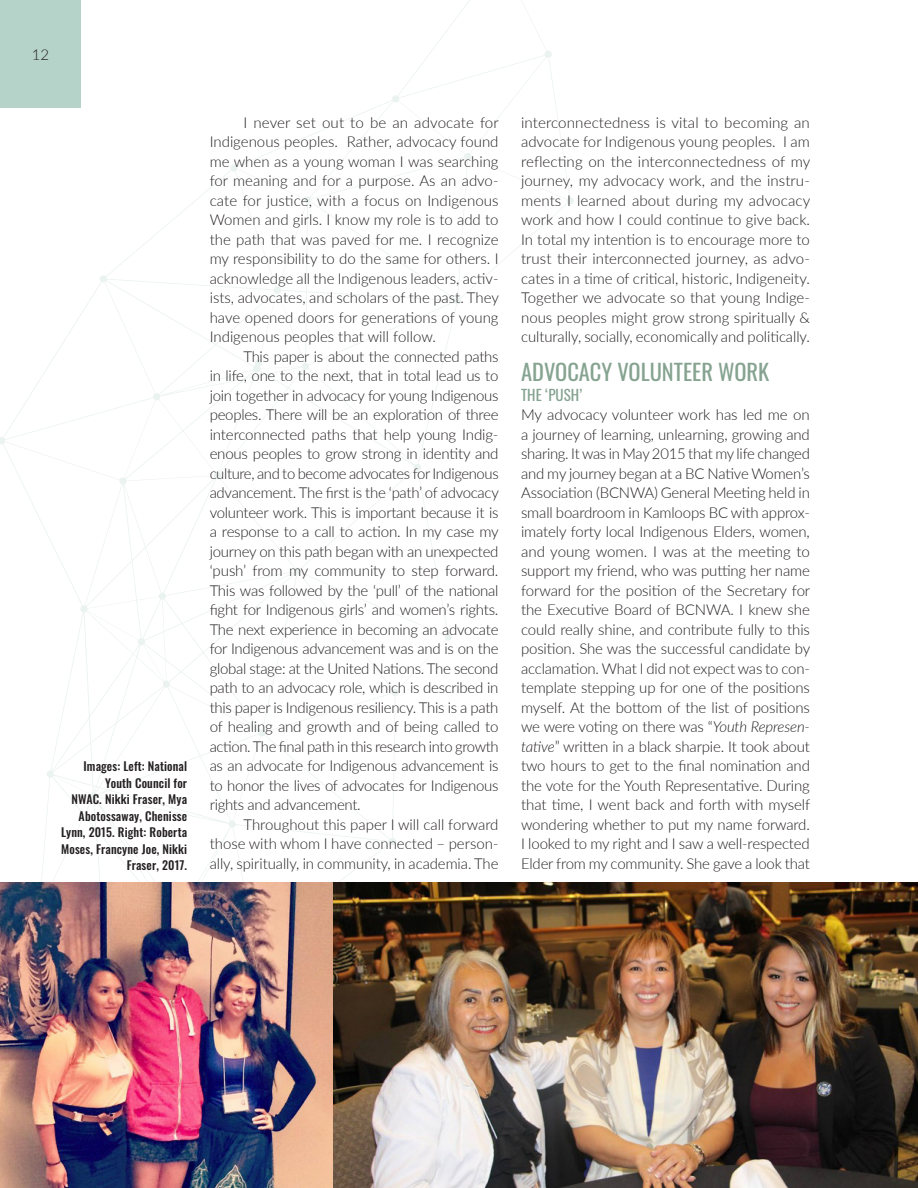
<style>
.page{position:relative;width:918px;height:1188px;background:#fff}
.page>*{position:absolute;margin:0;border:0;box-sizing:border-box;transform-origin:0 0}
.Article_Heading_1{font:22.5px "Oswald";color:#85a390}
.Main_Body{font:300 15px/19.5px "Lato";letter-spacing:-.005em;color:#231f20;text-align:justify}
.Main_Body_-_No_Inden{font:300 15px/19.5px "Lato";letter-spacing:-.01em;color:#231f20;text-align:justify}
.Article_Heading_2{font:15px "Oswald";color:#85a390}
.Image_Caption_-_Alig{font:500 12px/16.5px "Oswald";letter-spacing:.01em;color:#231f20;text-align:right}
.s1{font-style:italic}
</style>
<div class="page">
<svg style="left:0;top:0;width:574px;height:883px"></svg>
<div style="left:0;top:0;width:81px;height:108px;background:#b6d3c9"></div>
<img style="left:0;top:883px;width:918px;height:305px">
<p class="Main_Body" style="left:32px;top:44px;width:19px">12</p>
<p class="Image_Caption_-_Alig" style="left:61px;top:759px;width:128px">Images: Left: National<br>Youth Council for<br>NWAC. Nikki Fraser, Mya<br>Abotossaway, Chenisse<br>Lynn, 2015. Right: Roberta<br>Moses, Francyne Joe, Nikki<br>Fraser, 2017.</p>
<p class="Main_Body" style="left:210px;top:112px;width:291px;text-indent:34px">I never set out to be an advocate for Indigenous peoples. Rather, advocacy found me when as a young woman I was searching for meaning and for a purpose. As an advo&shy;cate for justice, with a focus on Indigenous Women and girls. I know my role is to add to the path that was paved for me. I recognize my responsibility to do the same for others. I acknowledge all the Indigenous leaders, activ&shy;ists, advocates, and scholars of the past. They have opened doors for generations of young Indigenous peoples that will follow.</p>
<p class="Main_Body" style="left:210px;top:346px;width:291px;text-indent:34px">This paper is about the connected paths in life, one to the next, that in total lead us to join together in advocacy for young Indigenous peoples. There will be an exploration of three interconnected paths that help young Indig&shy;enous peoples to grow strong in identity and culture, and to become advocates for Indigenous advancement. The first is the ‘path’ of advocacy volunteer work. This is important because it is a response to a call to action. In my case my journey on this path began with an unexpected ‘push’ from my community to step forward.<br>This was followed by the ‘pull’ of the national fight for Indigenous girls’ and women’s rights.<br>The next experience in becoming an advocate for Indigenous advancement was and is on the global stage: at the United Nations. The second path to an advocacy role, which is described in this paper is Indigenous resiliency. This is a path of healing and growth and of being called to action. The final path in this research into growth as an advocate for Indigenous advancement is to honor the lives of advocates for Indigenous rights and advancement.</p>
<p class="Main_Body" style="left:210px;top:814px;width:290px;text-indent:34px">Throughout this paper I will call forward those with whom I have connected – person&shy;ally, spiritually, in community, in academia. The</p>
<p class="Main_Body" style="left:521px;top:112px;width:291px">interconnectedness is vital to becoming an advocate for Indigenous young peoples. I am reflecting on the interconnectedness of my journey, my advocacy work, and the instru&shy;ments I learned about during my advocacy work and how I could continue to give back.<br>In total my intention is to encourage more to trust their interconnected journey, as advo&shy;cates in a time of critical, historic, Indigeneity.<br>Together we advocate so that young Indige&shy;nous peoples might grow strong spiritually &amp; culturally, socially, economically and politically.</p>
<p class="Article_Heading_1" style="left:521px;top:352px;width:250px">ADVOCACY VOLUNTEER WORK</p>
<p class="Article_Heading_2" style="left:521px;top:381px;width:63px">THE ‘PUSH’</p>
<p class="Main_Body_-_No_Inden" style="left:521px;top:404px;width:291px">My advocacy volunteer work has led me on a journey of learning, unlearning, growing and sharing. It was in May 2015 that my life changed and my journey began at a BC Native Women’s Association (BCNWA) General Meeting held in small boardroom in Kamloops BC with approx&shy;imately forty local Indigenous Elders, women, and young women. I was at the meeting to support my friend, who was putting her name forward for the position of the Secretary for the Executive Board of BCNWA. I knew she could really shine, and contribute fully to this position. She was the successful candidate by acclamation. What I did not expect was to con&shy;template stepping up for one of the positions myself. At the bottom of the list of positions we were voting on there was “<span class="s1">Youth Represen&shy;tative</span>” written in a black sharpie. It took about two hours to get to the final nomination and the vote for the Youth Representative. During that time, I went back and forth with myself wondering whether to put my name forward.<br>I looked to my right and I saw a well-respected Elder from my community. She gave a look that</p>
</div>
